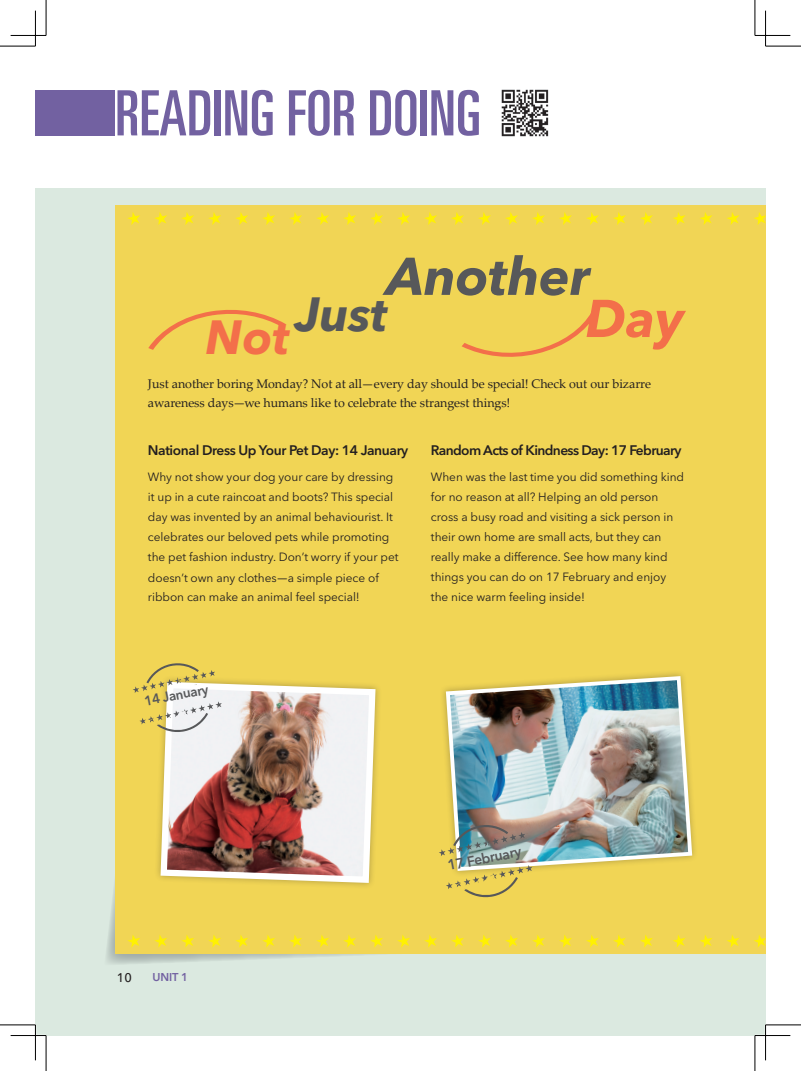
<style>
.page{position:relative;width:801px;height:1071px;background:#fff}
.page>*{position:absolute;margin:0;border:0;box-sizing:border-box;transform-origin:0 0}
.t1{font:ultra-condensed 62.5px "Univers";color:#7261a1}
.t2{font:italic 700 52.5px "Avenir Next W1 G";letter-spacing:-.005em;color:#57585a}
.t3{font:italic 700 52.5px "Avenir Next W1 G";color:#f36f4a}
.t4{font:italic 700 47.5px "Avenir Next W1 G";color:#57585a}
.t5{font:italic 700 47.5px "Avenir Next W1 G";color:#f36f4a}
.t6{font:600 14.38px "Avenir Next";color:#57585a;scale:.96 1}
.t7{font:600 13.75px "Avenir Next";letter-spacing:-.045em;color:#231f20}
.t8{font:600 13.75px "Avenir Next";color:#57585a;scale:.96 1}
.t9{font:12.5px/18.8px "Palatino Linotype";letter-spacing:-.005em;color:#231f20}
.t10{font:500 12.5px "Avenir Next";color:#231f20}
.t11{font:11.88px/20px "Avenir Next";letter-spacing:-.005em;color:#231f20}
.t12{font:600 11.25px "Avenir Next";color:#7261a1}
.s1{font-family:"Palatino Linotype";font-size:12.5px}
</style>
<div class="page">
<div style="left:35px;top:188px;width:720px;height:847px;background:#dbe9e0"></div>
<div style="left:755px;top:188px;width:10px;height:847px;background:#dbe9e0"></div>
<svg style="left:106px;top:883px;width:324px;height:81px"></svg>
<div style="left:115px;top:206px;width:650px;height:747px;background:#f1d555"></div>
<div style="left:35px;top:90px;width:80px;height:45px;background:#7261a1"></div>
<svg style="left:148px;top:310px;width:138px;height:40px"></svg>
<svg style="left:461px;top:311px;width:136px;height:46px"></svg>
<svg style="left:127px;top:212px;width:13px;height:13px"></svg>
<svg style="left:673px;top:212px;width:12px;height:13px"></svg>
<svg style="left:343px;top:212px;width:13px;height:13px"></svg>
<svg style="left:235px;top:212px;width:13px;height:13px"></svg>
<svg style="left:451px;top:212px;width:13px;height:13px"></svg>
<svg style="left:559px;top:212px;width:13px;height:13px"></svg>
<svg style="left:181px;top:212px;width:13px;height:13px"></svg>
<svg style="left:727px;top:212px;width:12px;height:13px"></svg>
<svg style="left:397px;top:212px;width:13px;height:13px"></svg>
<svg style="left:289px;top:212px;width:13px;height:13px"></svg>
<svg style="left:505px;top:212px;width:13px;height:13px"></svg>
<svg style="left:613px;top:212px;width:13px;height:13px"></svg>
<svg style="left:154px;top:212px;width:13px;height:13px"></svg>
<svg style="left:700px;top:212px;width:12px;height:13px"></svg>
<svg style="left:370px;top:212px;width:13px;height:13px"></svg>
<svg style="left:262px;top:212px;width:13px;height:13px"></svg>
<svg style="left:478px;top:212px;width:13px;height:13px"></svg>
<svg style="left:586px;top:212px;width:13px;height:13px"></svg>
<svg style="left:208px;top:212px;width:13px;height:13px"></svg>
<svg style="left:754px;top:212px;width:11px;height:13px"></svg>
<svg style="left:424px;top:212px;width:13px;height:13px"></svg>
<svg style="left:316px;top:212px;width:13px;height:13px"></svg>
<svg style="left:532px;top:212px;width:13px;height:13px"></svg>
<svg style="left:640px;top:212px;width:13px;height:13px"></svg>
<svg style="left:127px;top:935px;width:13px;height:12px"></svg>
<svg style="left:673px;top:935px;width:12px;height:12px"></svg>
<svg style="left:343px;top:935px;width:13px;height:12px"></svg>
<svg style="left:235px;top:935px;width:13px;height:12px"></svg>
<svg style="left:451px;top:935px;width:13px;height:12px"></svg>
<svg style="left:559px;top:935px;width:13px;height:12px"></svg>
<svg style="left:181px;top:935px;width:13px;height:12px"></svg>
<svg style="left:727px;top:935px;width:12px;height:12px"></svg>
<svg style="left:397px;top:935px;width:13px;height:12px"></svg>
<svg style="left:289px;top:935px;width:13px;height:12px"></svg>
<svg style="left:505px;top:935px;width:13px;height:12px"></svg>
<svg style="left:613px;top:935px;width:13px;height:12px"></svg>
<svg style="left:154px;top:935px;width:13px;height:12px"></svg>
<svg style="left:700px;top:935px;width:12px;height:12px"></svg>
<svg style="left:370px;top:935px;width:13px;height:12px"></svg>
<svg style="left:262px;top:935px;width:13px;height:12px"></svg>
<svg style="left:478px;top:935px;width:13px;height:12px"></svg>
<svg style="left:586px;top:935px;width:13px;height:12px"></svg>
<svg style="left:208px;top:935px;width:13px;height:12px"></svg>
<svg style="left:754px;top:935px;width:11px;height:12px"></svg>
<svg style="left:424px;top:935px;width:13px;height:12px"></svg>
<svg style="left:316px;top:935px;width:13px;height:12px"></svg>
<svg style="left:532px;top:935px;width:13px;height:12px"></svg>
<svg style="left:640px;top:935px;width:13px;height:12px"></svg>
<img style="left:157px;top:680px;width:222px;height:205px">
<svg style="left:133px;top:663px;width:89px;height:70px"></svg>
<img style="left:444px;top:673px;width:250px;height:197px">
<img style="left:439px;top:823px;width:93px;height:75px">
<img style="left:501px;top:89px;width:48px;height:48px">
<hr style="left:0;top:46px;width:35px;height:1px;background:#000">
<hr style="left:765px;top:46px;width:36px;height:1px;background:#000">
<hr style="left:0;top:1024px;width:35px;height:1px;background:#000">
<hr style="left:765px;top:1024px;width:36px;height:1px;background:#000">
<hr style="left:46px;top:0;width:1px;height:35px;background:#000">
<hr style="left:46px;top:1035px;width:1px;height:35px;background:#000">
<hr style="left:755px;top:0;width:1px;height:35px;background:#000">
<hr style="left:755px;top:1035px;width:1px;height:35px;background:#000">
<hr style="left:11px;top:35px;width:35px;height:1px;background:#000">
<hr style="left:755px;top:35px;width:35px;height:1px;background:#000">
<hr style="left:11px;top:1034px;width:35px;height:1px;background:#000">
<hr style="left:755px;top:1034px;width:35px;height:1px;background:#000">
<hr style="left:35px;top:11px;width:1px;height:35px;background:#000">
<hr style="left:35px;top:1024px;width:1px;height:35px;background:#000">
<hr style="left:765px;top:11px;width:1px;height:35px;background:#000">
<hr style="left:765px;top:1024px;width:1px;height:35px;background:#000">
<h1 class="t1" style="left:115px;top:78px;width:367px">READING FOR DOING</h1>
<h2 class="t2" style="left:387px;top:234px;width:204px">Another</h2>
<h3 class="t4" style="left:295px;top:276px;width:94px">Just</h3>
<h2 class="t3" style="left:585px;top:276px;width:100px">Day</h2>
<h3 class="t5" style="left:206px;top:299px;width:86px">Not</h3>
<p class="t9" style="left:148px;top:374px;width:504px">Just another boring Monday? Not at all—every day should be special! Check out our bizarre awareness days—we humans like to celebrate the strangest things!</p>
<p class="t7" style="left:148px;top:441px;width:262px">National Dress Up Your Pet Day: 14 January</p>
<p class="t11" style="left:148px;top:467px;width:252px">Why not show your dog your care by dressing it up in a cute raincoat and boots? This special day was invented by an animal behaviourist. It celebrates our beloved pets while promoting the pet fashion industry. Don’t worry if your pet doesn’t own any clothes<span class="s1">—</span>a simple piece of ribbon can make an animal feel special!</p>
<p class="t7" style="left:431px;top:441px;width:252px">Random Acts of Kindness Day: 17 February</p>
<p class="t11" style="left:431px;top:467px;width:255px">When was the last time you did something kind for no reason at all? Helping an old person cross a busy road and visiting a sick person in their own home are small acts, but they can really make a difference. See how many kind things you can do on 17 February and enjoy the nice warm feeling inside!</p>
<p class="t8" style="left:143px;top:692px;width:69px;rotate:-11deg">14 January</p>
<p class="t10" style="left:117px;top:970px;width:16px">10</p>
<p class="t12" style="left:152px;top:970px;width:37px">UNIT 1</p>
<p class="t6" style="left:446px;top:856px;width:79px;rotate:-11deg">17 February</p>
</div>
